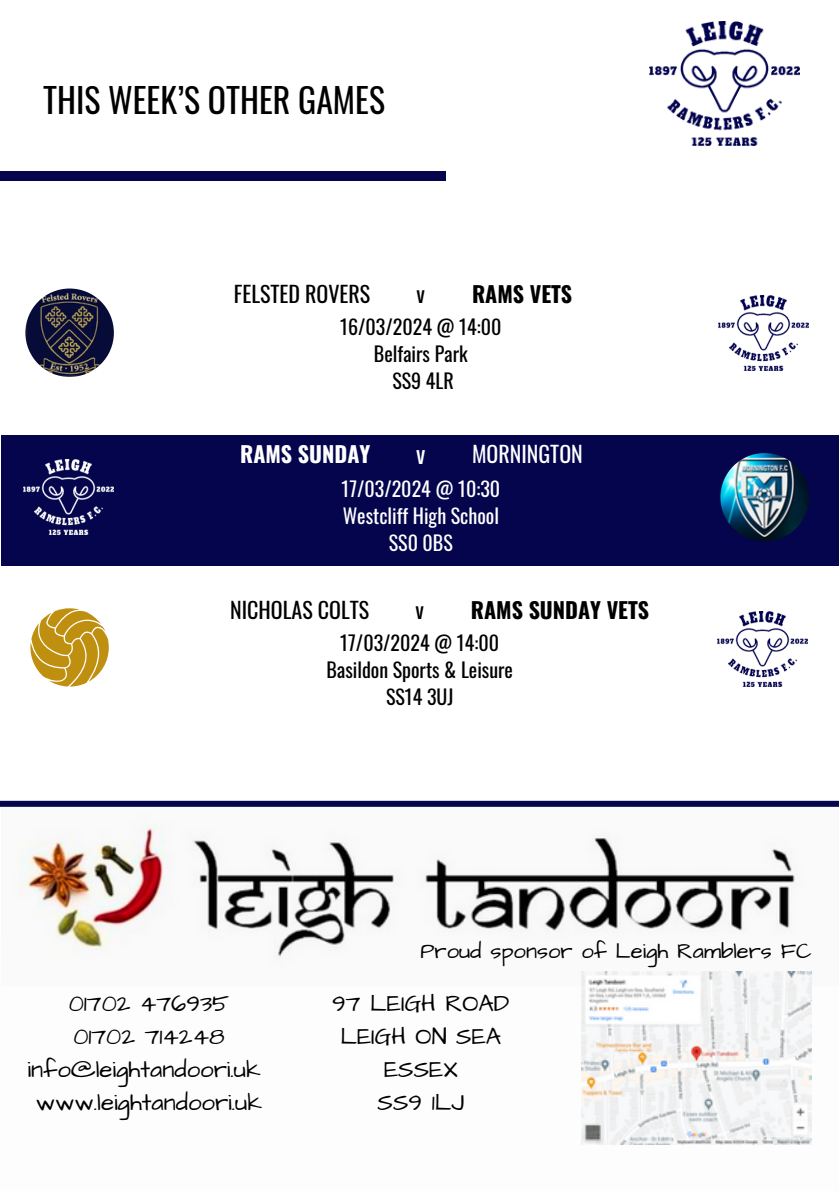
<style>
.page{position:relative;width:839px;height:1191px;background:#fff}
.page>*{position:absolute;margin:0;border:0;box-sizing:border-box;transform-origin:0 0}
.t1{font:33.8px "Oswald";color:#000}
.t2{font:24px/33px "Architects Daughter";color:#000;text-align:center}
.t3{font:24px "Oswald";color:#fff}
.t4{font:22px "Architects Daughter";color:#000}
.t5{font:22px "Oswald";color:#000}
.t6{font:700 22px "Oswald";color:#000}
.t7{font:700 22px "Oswald";color:#fff}
.t8{font:22px "Oswald";color:#fff}
.t9{font:20px/27px "Oswald";color:#000;text-align:center}
.t10{font:20px/27px "Oswald";color:#fff;text-align:center}
</style>
<div class="page">
<img style="left:649px;top:21px;width:150px;height:125px">
<div style="left:0;top:171px;width:445px;height:9px;background:#04054d"></div>
<img style="left:19px;top:823px;width:793px;height:162px">
<img style="left:582px;top:972px;width:229px;height:172px">
<img style="left:719px;top:295px;width:90px;height:75px">
<div style="left:1px;top:435px;width:837px;height:131px;background:#04054d"></div>
<img style="left:24px;top:460px;width:90px;height:75px">
<div style="left:0;top:801px;width:838px;height:6px;background:#04054d"></div>
<img style="left:720px;top:453px;width:88px;height:89px;border-radius:50%">
<img style="left:25px;top:289px;width:89px;height:88px;border-radius:50%">
<img style="left:717px;top:612px;width:90px;height:75px">
<svg style="left:30px;top:608px;width:78px;height:78px"></svg>
<h1 class="t1" style="left:43px;top:74px;width:343px">THIS WEEK’S OTHER GAMES</h1>
<p class="t5" style="left:234px;top:276px;width:138px">FELSTED ROVERS</p>
<p class="t5" style="left:416px;top:276px;width:10px">v</p>
<p class="t6" style="left:472px;top:276px;width:102px">RAMS VETS</p>
<p class="t9" style="left:340px;top:312px;width:163px">16/03/2024 @ 14:00<br>Belfairs Park<br>SS9 4LR</p>
<p class="t7" style="left:240px;top:437px;width:132px">RAMS SUNDAY</p>
<p class="t3" style="left:416px;top:436px;width:11px">v</p>
<p class="t8" style="left:472px;top:437px;width:112px">MORNINGTON</p>
<p class="t10" style="left:341px;top:475px;width:160px">17/03/2024 @ 10:30<br>Westcliff High School<br>SS0 0BS</p>
<p class="t5" style="left:230px;top:593px;width:140px">NICHOLAS COLTS</p>
<p class="t5" style="left:415px;top:593px;width:10px">v</p>
<p class="t6" style="left:471px;top:593px;width:180px">RAMS SUNDAY VETS</p>
<p class="t9" style="left:326px;top:628px;width:188px">17/03/2024 @ 14:00<br>Basildon Sports &amp; Leisure<br>SS14 3UJ</p>
<p class="t2" style="left:27px;top:988px;width:236px">01702 476935<br>01702 714248 info@leightandoori.uk www.leightandoori.uk</p>
<p class="t4" style="left:420px;top:936px;width:392px">Proud sponsor of Leigh Ramblers FC</p>
<p class="t2" style="left:332px;top:988px;width:179px">97 LEIGH ROAD<br>LEIGH ON SEA<br>ESSEX<br>SS9 1LJ</p>
</div>
